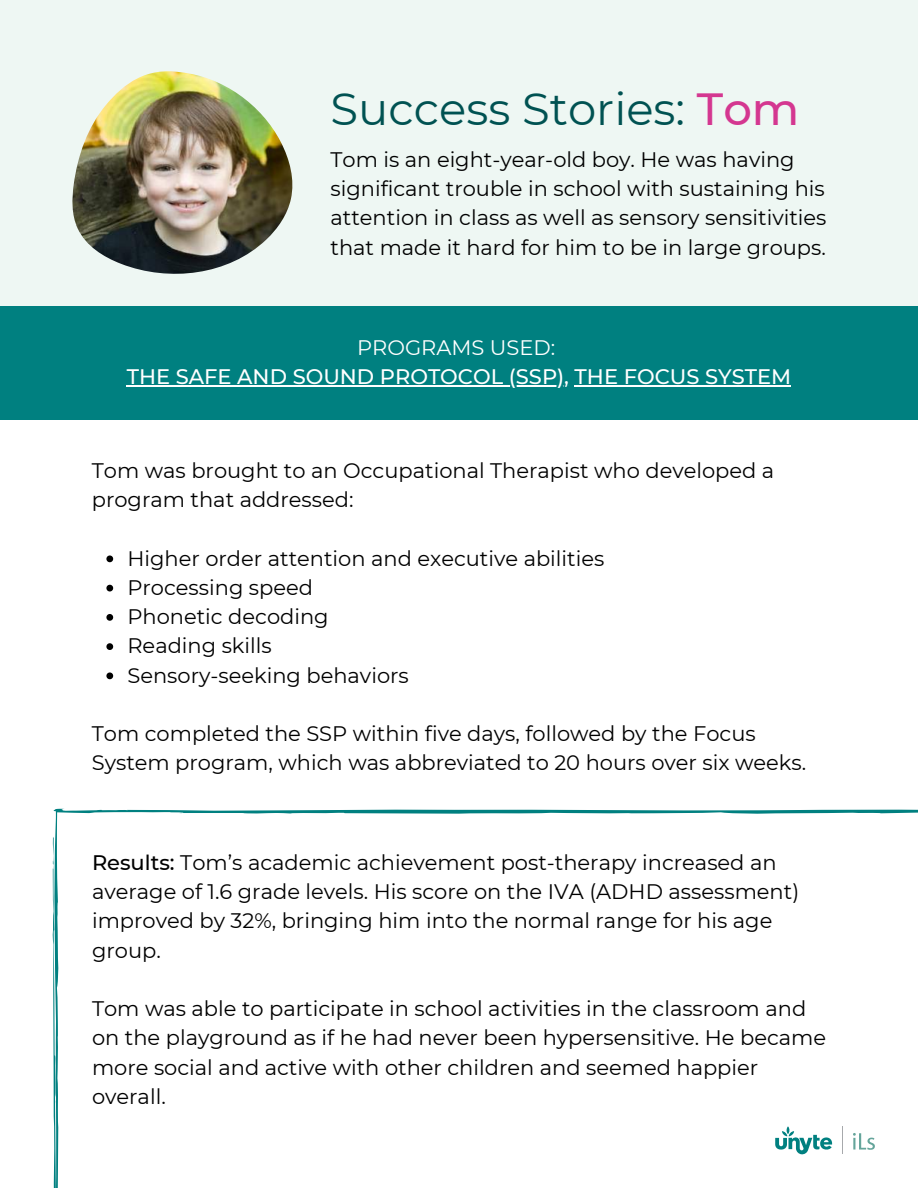
<style>
.page{position:relative;width:918px;height:1188px;background:#fff}
.page>*{position:absolute;margin:0;border:0;box-sizing:border-box;transform-origin:0 0}
.t1{font:45px "Montserrat";color:#005252}
.t2{font:21px/29.2px "Montserrat";color:#000}
.t3{font:500 21px "Montserrat";color:#fff}
.t4{font:21px "Montserrat";color:#fff}
.s1{font-weight:500;color:#d43790}
.s2{font-weight:500}
</style>
<div class="page">
<div style="left:0;top:0;width:918px;height:350px;background:#eef7f3"></div>
<img style="left:72px;top:71px;width:220px;height:203px">
<svg style="left:52px;top:809px;width:866px;height:379px"></svg>
<svg style="left:106px;top:555px;width:7px;height:7px"></svg>
<svg style="left:106px;top:585px;width:7px;height:6px"></svg>
<svg style="left:106px;top:614px;width:7px;height:7px"></svg>
<svg style="left:106px;top:643px;width:7px;height:7px"></svg>
<svg style="left:106px;top:672px;width:7px;height:7px"></svg>
<div style="left:0;top:306px;width:918px;height:114px;background:#008080"></div>
<hr style="left:127px;top:386px;width:442px;height:1px;background:#fff">
<hr style="left:575px;top:386px;width:216px;height:1px;background:#fff">
<svg style="left:775px;top:1126px;width:57px;height:28px"></svg>
<svg style="left:842px;top:1126px;width:1px;height:28px"></svg>
<svg style="left:853px;top:1133px;width:22px;height:17px"></svg>
<h1 class="t1" style="left:331px;top:82px;width:470px">Success Stories: <span class="s1">Tom</span></h1>
<p class="t2" style="left:331px;top:145px;width:497px">Tom is an eight-year-old boy. He was having significant trouble in school with sustaining his attention in class as well as sensory sensitivities that made it hard for him to be in large groups.</p>
<p class="t4" style="left:357px;top:335px;width:200px">PROGRAMS USED:</p>
<p class="t3" style="left:127px;top:364px;width:666px">THE SAFE AND SOUND PROTOCOL (SSP), THE FOCUS SYSTEM</p>
<p class="t2" style="left:92px;top:456px;width:684px">Tom was brought to an Occupational Therapist who developed a program that addressed:</p>
<p class="t2" style="left:127px;top:543px;width:478px">Higher order attention and executive abilities<br>Processing speed<br>Phonetic decoding<br>Reading skills<br>Sensory-seeking behaviors</p>
<p class="t2" style="left:92px;top:719px;width:716px">Tom completed the SSP within five days, followed by the Focus<br>System program, which was abbreviated to 20 hours over six weeks.</p>
<p class="t2" style="left:92px;top:848px;width:709px"><span class="s2">Results:</span> Tom’s academic achievement post-therapy increased an average of 1.6 grade levels. His score on the IVA (ADHD assessment) improved by 32%, bringing him into the normal range for his age group.</p>
<p class="t2" style="left:92px;top:994px;width:736px">Tom was able to participate in school activities in the classroom and on the playground as if he had never been hypersensitive. He became more social and active with other children and seemed happier overall.</p>
</div>
